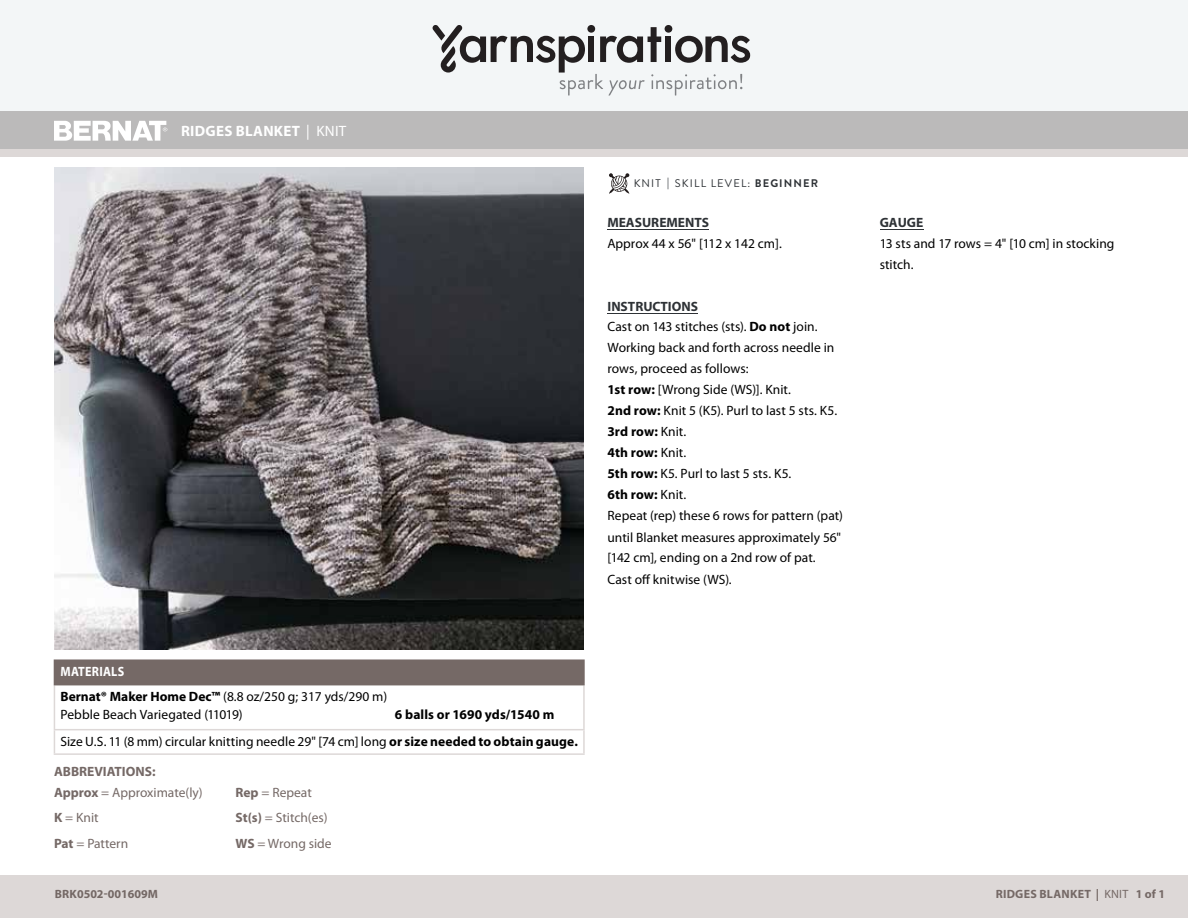
<style>
.page{position:relative;width:1188px;height:918px;background:#fff}
.page>*{position:absolute;margin:0;border:0;box-sizing:border-box;transform-origin:0 0}
.Pattern_Title{font:700 15px "Myriad Pro";letter-spacing:.02em;color:#fff}
.t1{font:13.5px/21px "Myriad Pro";color:#000}
.t2{font:13.5px/25.5px "Myriad Pro";color:#756966}
.t3{font:700 13.5px "Myriad Pro";color:#756966}
.t4{font:700 12px "Myriad Pro";letter-spacing:.02em;color:#756966}
.t5{font:700 12px "Myriad Pro";color:#746865}
.t6{font:11.1px "Brandon Grotesque";letter-spacing:.1em;color:#2d3135}
.s1{font-weight:400}
.s2{font-weight:700}
.s3{font-weight:700;color:#2e3236}
.s4{font-weight:700;color:#fff}
</style>
<div class="page">
<div style="left:0;top:111px;width:1188px;height:38px;background:#bababa"></div>
<div style="left:0;top:0;width:1188px;height:111px;background:#f3f6f7"></div>
<svg style="left:433px;top:25px;width:318px;height:71px"></svg>
<div style="left:0;top:149px;width:1188px;height:769px;background:#ddd8d7"></div>
<div style="left:0;top:157px;width:1188px;height:717px;background:#fff"></div>
<svg style="left:54px;top:120px;width:113px;height:21px"></svg>
<div style="left:54px;top:660px;width:530px;height:25px;background:#756966"></div>
<hr style="left:583px;top:661px;width:2px;height:23px;background:#756966">
<hr style="left:54px;top:659px;width:531px;height:2px;background:#756966">
<hr style="left:54px;top:685px;width:1px;height:44px;background:#ddd8d7">
<hr style="left:583px;top:685px;width:2px;height:44px;background:#ddd8d7">
<hr style="left:54px;top:684px;width:531px;height:1px;background:#756966">
<svg style="left:54px;top:730px;width:1px;height:23px"></svg>
<hr style="left:583px;top:730px;width:2px;height:23px;background:#ddd8d7">
<hr style="left:54px;top:729px;width:531px;height:1px;background:#ddd8d7">
<hr style="left:54px;top:753px;width:531px;height:2px;background:#ddd8d7">
<hr style="left:608px;top:313px;width:90px;height:1px;background:#2e3236">
<hr style="left:607px;top:229px;width:102px;height:1px;background:#2e3236">
<hr style="left:880px;top:229px;width:43px;height:1px;background:#2e3236">
<img style="left:54px;top:167px;width:529px;height:483px">
<svg style="left:609px;top:173px;width:20px;height:21px"></svg>
<p class="Pattern_Title" style="left:181px;top:121px;width:167px">RIDGES BLANKET <span class="s1">| KNIT</span></p>
<p class="Pattern_Title" style="left:181px;top:121px;width:209px">ALL IN THE FAMILY HATS <span class="s1">| KNIT</span></p>
<p class="t6" style="left:634px;top:175px;width:186px">KNIT <span class="s2">|</span> SKILL LEVEL: <span class="s2">BEGINNER</span></p>
<p class="t1" style="left:607px;top:212px;width:176px"><span class="s3">MEASUREMENTS<br></span>Approx 44 x 56" [112 x 142 cm].</p>
<p class="t1" style="left:607px;top:295px;width:237px"><span class="s3">INSTRUCTIONS<br></span>Cast on 143 stitches (sts). <span class="s2">Do not</span> join.<br>Working back and forth across needle in rows, proceed as follows:<br><span class="s2">1st row:</span> [Wrong Side (WS)]. Knit.<br><span class="s2">2nd row:</span> Knit 5 (K5). Purl to last 5 sts. K5.<br><span class="s2">3rd row:</span> Knit.<br><span class="s2">4th row:</span> Knit.<br><span class="s2">5th row:</span> K5. Purl to last 5 sts. K5.<br><span class="s2">6th row:</span> Knit.<br>Repeat (rep) these 6 rows for pattern (pat) until Blanket measures approximately 56" [142 cm], ending on a 2nd row of pat.<br>Cast off knitwise (WS).</p>
<p class="t1" style="left:60px;top:659px;width:328px;line-height:24.5px"><span class="s4">MATERIALS<br></span><span class="s2">Bernat® Maker Home Dec™</span> (8.8 oz/250 g; 317 yds/290 m)</p>
<p class="t1" style="left:60px;top:704px;width:184px">Pebble Beach Variegated (11019)</p>
<p class="t1" style="left:60px;top:701px;width:519px;line-height:27px;text-indent:335px"><span class="s2">6 balls or 1690 yds/1540 m<br></span>Size U.S. 11 (8 mm) circular knitting needle 29" [74 cm] long <span class="s2">or size needed to obtain gauge.</span></p>
<p class="t3" style="left:54px;top:762px;width:103px">ABBREVIATIONS:</p>
<p class="t2" style="left:54px;top:779px;width:150px"><span class="s2">Approx</span> = Approximate(ly)<br><span class="s2">K</span> = Knit<br><span class="s2">Pat</span> = Pattern</p>
<p class="t2" style="left:235px;top:779px;width:98px"><span class="s2">Rep</span> = Repeat<br><span class="s2">St(s)</span> = Stitch(es)<br><span class="s2">WS</span> = Wrong side</p>
<p class="t5" style="left:55px;top:886px;width:105px">BRK0502-001609M</p>
<p class="t1" style="left:880px;top:212px;width:236px"><span class="s3">GAUGE<br></span>13 sts and 17 rows = 4" [10 cm] in stocking stitch.</p>
<p class="t4" style="left:996px;top:886px;width:171px">RIDGES BLANKET | <span class="s1">KNIT</span> 1 of 1</p>
</div>
